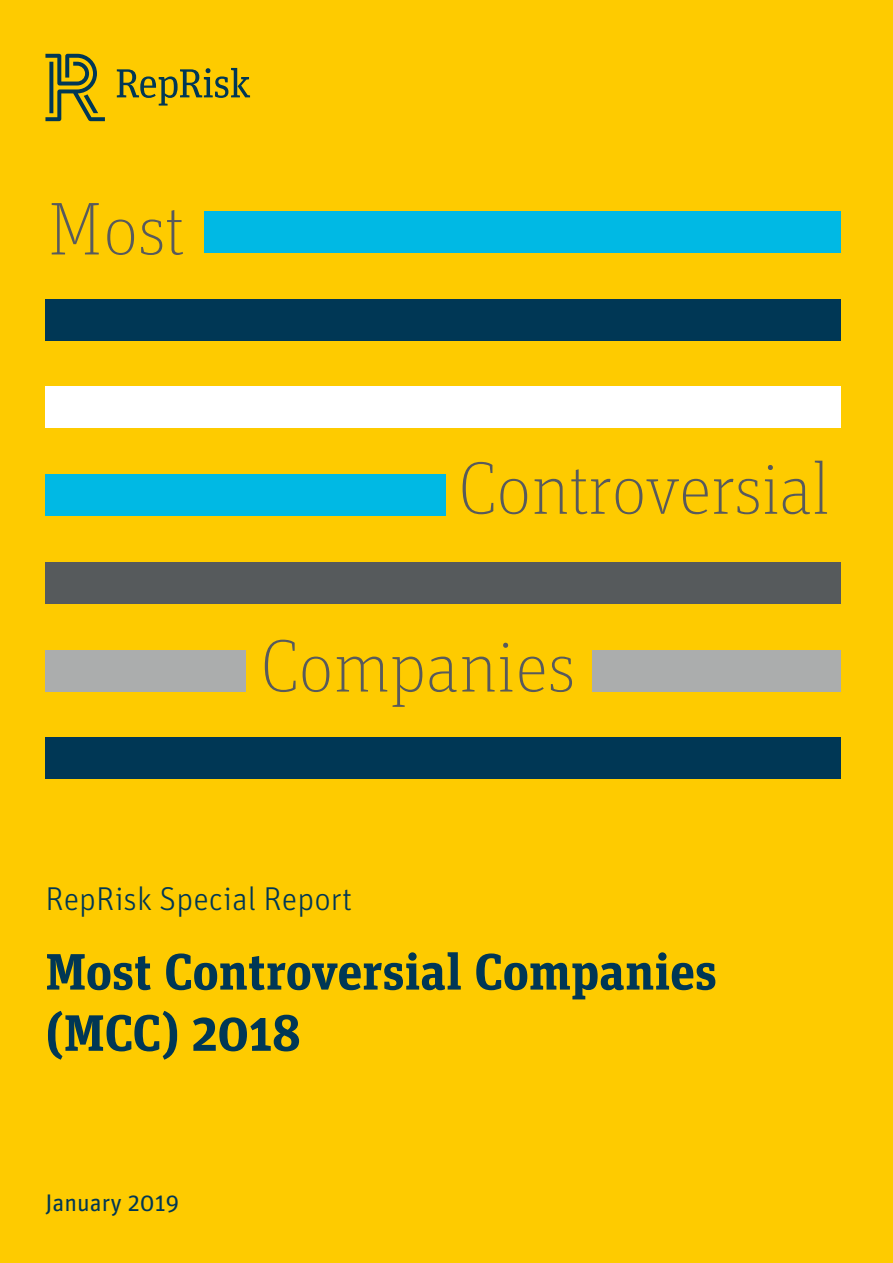
<style>
.page{position:relative;width:893px;height:1263px;background:#fecb00}
.page>*{position:absolute;margin:0;border:0;box-sizing:border-box;transform-origin:0 0}
.t1{font:100 75px "Unit Slab OT";color:#585a5c}
.t2{font:700 51px/61.2px "Unit Slab OT";color:#003755}
.t3{font:300 33px "Unit OT";color:#003755}
.t4{font:24px "Unit OT";color:#003755}
</style>
<div class="page">
<svg style="left:45px;top:54px;width:205px;height:67px"></svg>
<div style="left:45px;top:299px;width:795px;height:41px;background:#003755"></div>
<div style="left:45px;top:387px;width:795px;height:41px;background:#fff"></div>
<div style="left:45px;top:562px;width:795px;height:42px;background:#565a5c"></div>
<div style="left:45px;top:737px;width:795px;height:42px;background:#003755"></div>
<div style="left:45px;top:474px;width:401px;height:42px;background:#00b9e4"></div>
<div style="left:204px;top:211px;width:636px;height:42px;background:#00b9e4"></div>
<div style="left:45px;top:650px;width:200px;height:41px;background:#abadad"></div>
<div style="left:592px;top:650px;width:248px;height:41px;background:#abadad"></div>
<h1 class="t1" style="left:47px;top:187px;width:138px">Most</h1>
<h1 class="t1" style="left:458px;top:447px;width:373px">Controversial</h1>
<h1 class="t1" style="left:260px;top:624px;width:317px">Companies</h1>
<p class="t3" style="left:45px;top:879px;width:308px">RepRisk Special Report</p>
<p class="t2" style="left:45px;top:941px;width:673px">Most Controversial Companies (MCC) 2018</p>
<p class="t4" style="left:45px;top:1187px;width:135px">January 2019</p>
</div>
